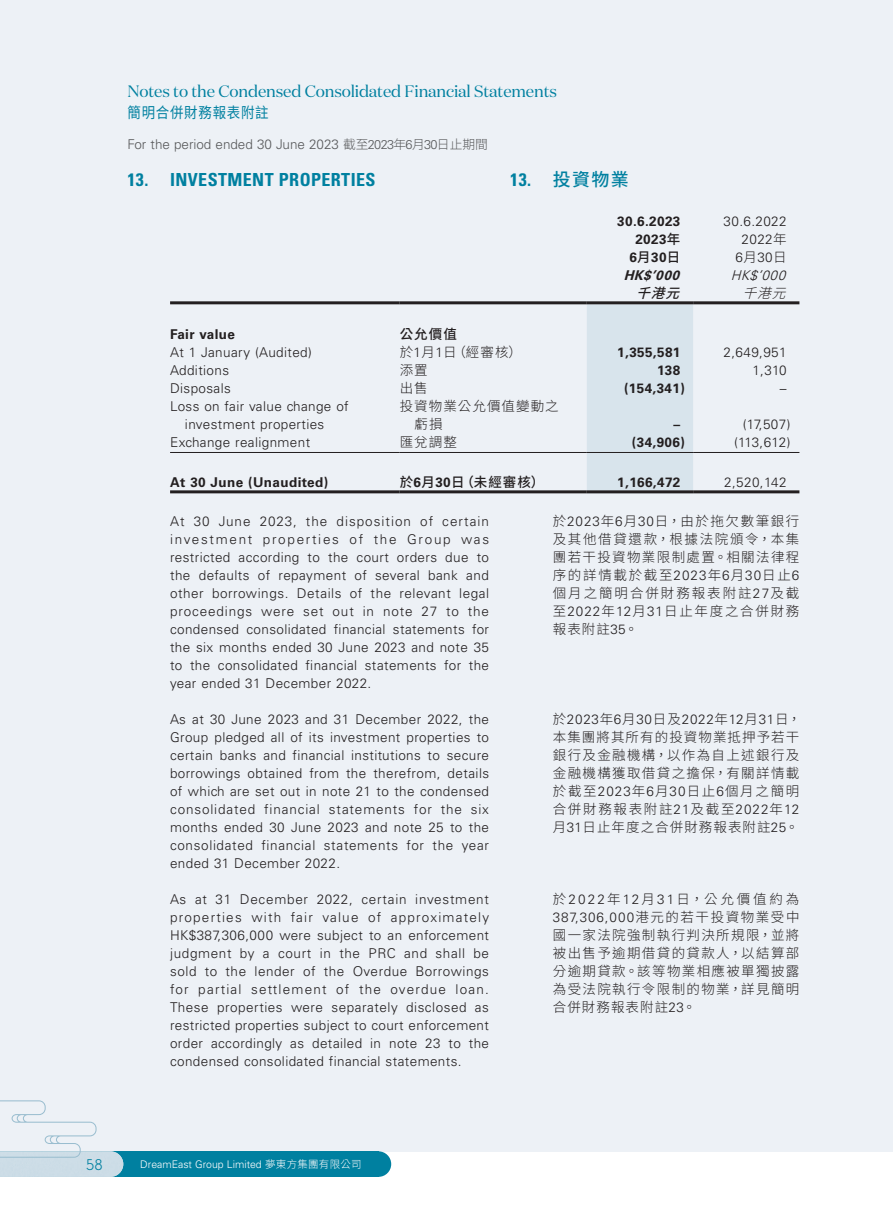
<style>
.page{position:relative;width:893px;height:1212px;background:#fff}
.page>*{position:absolute;margin:0;border:0;box-sizing:border-box;transform-origin:0 0}
.Heading_1{font:700 condensed 18px "Univers LT Std";letter-spacing:.02em;color:#0080a0}
.C_Heading_1{font:500 18px "Source Han Sans TC";color:#0080a0}
.t1{font:16.5px "Domaine Disp";letter-spacing:-.01em;color:#0080a0}
.t2{font:300 16.5px "Neuzeit Gro";color:#0080a0}
.t3{font:15px "Source Han Sans TC";letter-spacing:.05em;color:#0080a0;scale:.9 1}
.Body_Text{font:300 13.5px/18px "Univers LT Std";letter-spacing:.03em;color:#231f20;text-align:justify}
.Body_Text-2{font:300 13.5px/18px "Source Han Sans TC";letter-spacing:.1em;color:#231f20;text-align:justify}
.Body_Text-3{font:700 13.5px "Univers LT Std";letter-spacing:.03em;color:#231f20}
.t4{font:300 13.5px "Univers LT Std";color:#57585a}
.Body_Text-4{font:500 13.5px "Source Han Sans TC";letter-spacing:.08em;color:#231f20}
.Body_Text-5{font:300 13.5px/18px "Source Han Sans TC";letter-spacing:.08em;color:#231f20}
.Body_Text-6{font:italic 700 13.5px "Univers LT Std";color:#231f20}
.Body_Text-7{font:italic 300 13.5px "Univers LT Std";color:#231f20}
.Body_Text-8{font:italic 500 13.5px "Source Han Sans TC";color:#231f20}
.Body_Text-9{font:italic 300 13.5px "Source Han Sans TC";color:#231f20}
.t5{font:300 10.5px "Univers LT Std";color:#fff}
.s1{font-family:"Source Han Sans TC";font-size:12.75px}
.s2{font-size:12.75px}
.s3{font-family:"Univers LT Std";font-weight:700;font-stretch:condensed}
.s4{font-family:"Source Han Sans TC";font-weight:500}
.s5{font-family:"Source Han Sans TC"}
.s6{font-family:"Univers LT Std"}
.s7{font-family:"Univers LT Std";font-weight:700}
</style>
<div class="page">
<div style="left:0;top:0;width:893px;height:1151px;background:#edf1f6"></div>
<div style="left:0;top:1151px;width:378px;height:26px;background:#0080a0"></div>
<div style="left:366px;top:1151px;width:25px;height:26px;background:#0080a0;border-radius:50%"></div>
<svg style="left:0;top:1100px;width:123px;height:77px"></svg>
<div style="left:587px;top:304px;width:106px;height:186px;background:#d8e4ec"></div>
<hr style="left:170px;top:301px;width:230px;height:3px;background:#231f20">
<hr style="left:400px;top:301px;width:187px;height:3px;background:#231f20">
<hr style="left:587px;top:301px;width:106px;height:3px;background:#231f20">
<hr style="left:693px;top:301px;width:106px;height:3px;background:#231f20">
<hr style="left:170px;top:452px;width:230px;height:1px;background:#231f20">
<hr style="left:400px;top:452px;width:187px;height:1px;background:#231f20">
<hr style="left:587px;top:452px;width:106px;height:1px;background:#231f20">
<hr style="left:693px;top:452px;width:106px;height:1px;background:#231f20">
<hr style="left:170px;top:490px;width:230px;height:3px;background:#231f20">
<hr style="left:400px;top:490px;width:187px;height:3px;background:#231f20">
<hr style="left:587px;top:490px;width:106px;height:3px;background:#231f20">
<hr style="left:693px;top:490px;width:106px;height:3px;background:#231f20">
<p class="t1" style="left:128px;top:81px;width:431px">Notes to the Condensed Consolidated Financial Statements</p>
<p class="t3" style="left:128px;top:104px;width:158px">簡明合併財務報表附註</p>
<p class="t4" style="left:128px;top:136px;width:362px">For the period ended 30 June 2023 <span class="s1">截至</span><span class="s2">2023</span><span class="s1">年</span><span class="s2">6</span><span class="s1">月</span><span class="s2">30</span><span class="s1">日止期間</span></p>
<p class="C_Heading_1" style="left:510px;top:169px;width:120px"><span class="s3">13.</span> 投資物業</p>
<p class="Heading_1" style="left:128px;top:168px;width:249px">13. INVESTMENT PROPERTIES</p>
<p class="Body_Text-3" style="left:617px;top:214px;width:65px">30.6.2023</p>
<p class="Body_Text" style="left:724px;top:212px;width:65px">30.6.2022</p>
<p class="Body_Text-3" style="left:635px;top:232px;width:47px">2023<span class="s4">年</span></p>
<p class="Body_Text-3" style="left:629px;top:250px;width:53px">6<span class="s4">月</span>30<span class="s4">日</span></p>
<p class="Body_Text" style="left:742px;top:230px;width:47px">2022<span class="s5">年</span></p>
<p class="Body_Text" style="left:736px;top:248px;width:53px">6<span class="s5">月</span>30<span class="s5">日</span></p>
<p class="Body_Text-6" style="left:624px;top:268px;width:61px">HK$’000</p>
<p class="Body_Text-7" style="left:731px;top:267px;width:60px">HK$’000</p>
<p class="Body_Text-8" style="left:636px;top:286px;width:54px">千港元</p>
<p class="Body_Text-9" style="left:743px;top:286px;width:54px">千港元</p>
<p class="Body_Text-3" style="left:170px;top:326px;width:66px">Fair value</p>
<p class="Body_Text-4" style="left:400px;top:326px;width:59px">公允價值</p>
<p class="Body_Text" style="left:170px;top:343px;width:143px">At 1 January (Audited)</p>
<p class="Body_Text-2" style="left:400px;top:343px;width:124px">於<span class="s6">1</span>月<span class="s6">1</span>日（經審核）</p>
<p class="Body_Text-3" style="left:617px;top:344px;width:65px">1,355,581</p>
<p class="Body_Text" style="left:724px;top:343px;width:65px">2,649,951</p>
<p class="Body_Text" style="left:170px;top:361px;width:61px">Additions</p>
<p class="Body_Text-2" style="left:400px;top:361px;width:30px">添置</p>
<p class="Body_Text-3" style="left:657px;top:362px;width:25px">138</p>
<p class="Body_Text" style="left:752px;top:361px;width:36px">1,310</p>
<p class="Body_Text" style="left:170px;top:379px;width:62px">Disposals</p>
<p class="Body_Text-2" style="left:400px;top:379px;width:30px">出售</p>
<p class="Body_Text-3" style="left:624px;top:380px;width:62px">(154,341)</p>
<p class="Body_Text" style="left:780px;top:379px;width:8px">–</p>
<p class="Body_Text" style="left:185px;top:397px;width:165px;text-indent:-15px">Loss on fair value change of investment properties</p>
<p class="Body_Text-5" style="left:415px;top:397px;width:146px;text-indent:-15px">投資物業公允價值變動之虧損</p>
<p class="Body_Text-3" style="left:674px;top:416px;width:8px">–</p>
<p class="Body_Text" style="left:743px;top:415px;width:49px">(17,507)</p>
<p class="Body_Text" style="left:170px;top:433px;width:142px">Exchange realignment</p>
<p class="Body_Text-2" style="left:400px;top:433px;width:59px">匯兌調整</p>
<p class="Body_Text-3" style="left:632px;top:434px;width:54px">(34,906)</p>
<p class="Body_Text" style="left:734px;top:433px;width:58px">(113,612)</p>
<p class="Body_Text-3" style="left:170px;top:475px;width:160px">At 30 June (Unaudited)</p>
<p class="Body_Text-4" style="left:400px;top:475px;width:146px">於<span class="s7">6</span>月<span class="s7">30</span>日（未經審核）</p>
<p class="Body_Text-3" style="left:617px;top:475px;width:65px">1,166,472</p>
<p class="Body_Text" style="left:724px;top:473px;width:64px">2,520,142</p>
<p class="Body_Text" style="left:170px;top:512px;width:321px">At 30 June 2023, the disposition of certain investment properties of the Group was restricted according to the court orders due to the defaults of repayment of several bank and other borrowings. Details of the relevant legal proceedings were set out in note 27 to the condensed consolidated financial statements for the six months ended 30 June 2023 and note 35 to the consolidated financial statements for the year ended 31 December 2022.</p>
<p class="Body_Text" style="left:170px;top:710px;width:321px">As at 30 June 2023 and 31 December 2022, the Group pledged all of its investment properties to certain banks and financial institutions to secure borrowings obtained from the therefrom, details of which are set out in note 21 to the condensed consolidated financial statements for the six months ended 30 June 2023 and note 25 to the consolidated financial statements for the year ended 31 December 2022.</p>
<p class="Body_Text" style="left:170px;top:890px;width:321px">As at 31 December 2022, certain investment properties with fair value of approximately HK$387,306,000 were subject to an enforcement judgment by a court in the PRC and shall be sold to the lender of the Overdue Borrowings for partial settlement of the overdue loan.<br>These properties were separately disclosed as restricted properties subject to court enforcement order accordingly as detailed in note 23 to the condensed consolidated financial statements.</p>
<p class="Body_Text-2" style="left:553px;top:512px;width:248px">於<span class="s6">2023</span>年<span class="s6">6</span>月<span class="s6">30</span>日，由於拖欠數筆銀行及其他借貸還款，根據法院頒令，本集團若干投資物業限制處置。相關法律程序的詳情載於截至<span class="s6">2023</span>年<span class="s6">6</span>月<span class="s6">30</span>日止<span class="s6">6</span>個月之簡明合併財務報表附註<span class="s6">27</span>及截至<span class="s6">2022</span>年<span class="s6">12</span>月<span class="s6">31</span>日止年度之合併財務報表附註<span class="s6">35</span>。</p>
<p class="Body_Text-2" style="left:553px;top:710px;width:250px;text-align:left">於<span class="s6">2023</span>年<span class="s6">6</span>月<span class="s6">30</span>日及<span class="s6">2022</span>年<span class="s6">12</span>月<span class="s6">31</span>日，本集團將其所有的投資物業抵押予若干銀行及金融機構，以作為自上述銀行及金融機構獲取借貸之擔保，有關詳情載於截至<span class="s6">2023</span>年<span class="s6">6</span>月<span class="s6">30</span>日止<span class="s6">6</span>個月之簡明合併財務報表附註<span class="s6">21</span>及截至<span class="s6">2022</span>年<span class="s6">12</span>月<span class="s6">31</span>日止年度之合併財務報表附註<span class="s6">25</span>。</p>
<p class="Body_Text-2" style="left:553px;top:890px;width:248px">於<span class="s6">2022</span>年<span class="s6">12</span>月<span class="s6">31</span>日，公允價值約為<span class="s6">387,306,000</span>港元的若干投資物業受中國一家法院強制執行判決所規限，並將被出售予逾期借貸的貸款人，以結算部分逾期貸款。該等物業相應被單獨披露為受法院執行令限制的物業，詳見簡明合併財務報表附註<span class="s6">23</span>。</p>
<p class="t2" style="left:86px;top:1156px;width:18px">58</p>
<p class="t5" style="left:140px;top:1158px;width:223px">DreamEast Group Limited <span class="s5">夢東方集團有限公司</span></p>
</div>
